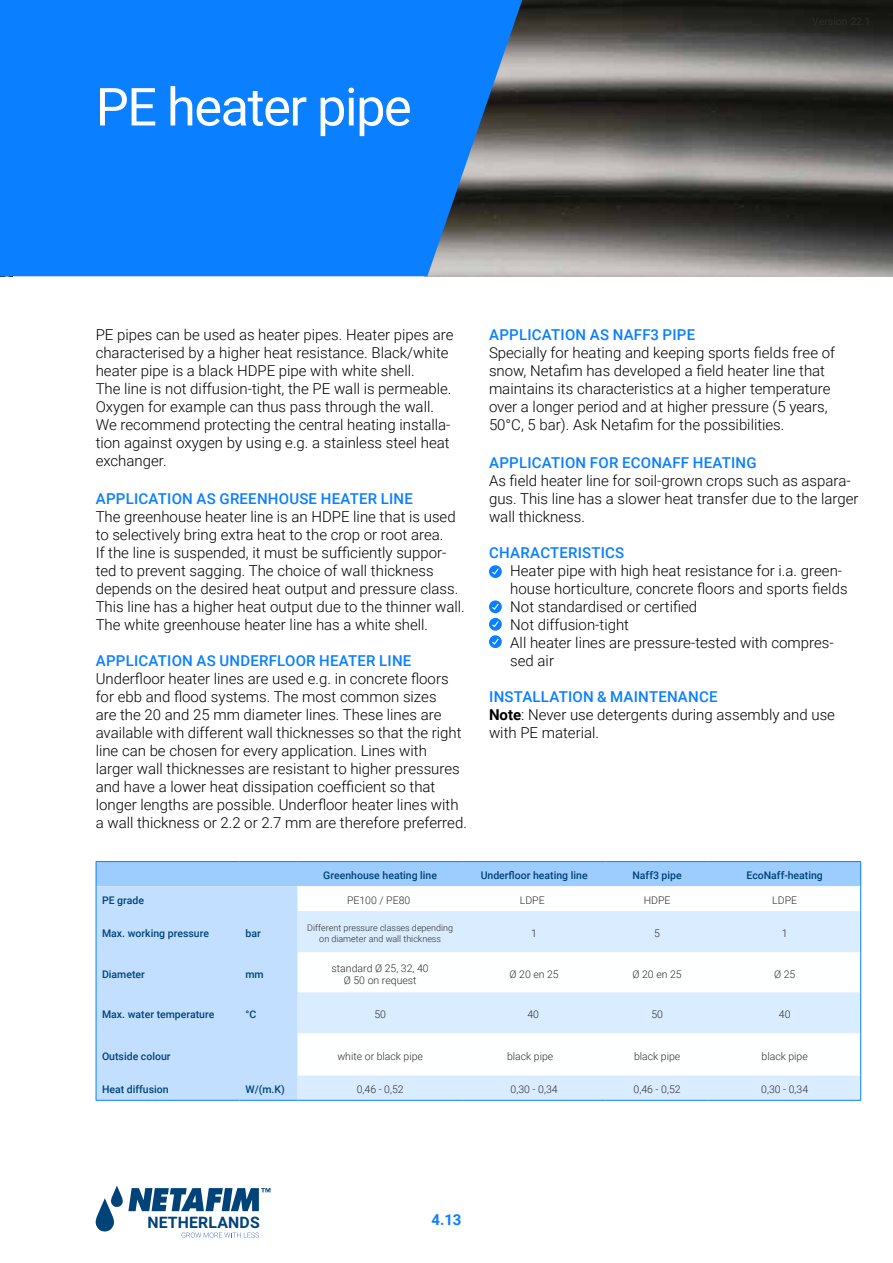
<style>
.page{position:relative;width:893px;height:1263px;background:#fff}
.page>*{position:absolute;margin:0;border:0;box-sizing:border-box;transform-origin:0 0}
.t1{font:52.5px "Roboto";letter-spacing:-.03em;color:#fff}
.t2{font:700 15.9px "Roboto";letter-spacing:.01em;color:#004379}
.t3{font:300 15px/18px "Roboto";color:#000}
.t4{font:500 15px "Roboto";letter-spacing:.015em;color:#0a7fff}
.t5{font:700 15px "Roboto";color:#0a7fff}
.t6{font:500 10.5px "Roboto";color:#004379}
.t7{font:300 10.5px/12.6px "Roboto";color:#2f2c29;text-align:center}
.t8{font:300 9px/10.8px "Roboto";color:#2f2c29;text-align:center}
.s1{font-weight:500;color:#0a7fff}
.s2{font-weight:700}
</style>
<div class="page">
<svg style="left:96px;top:1185px;width:174px;height:53px"></svg>
<img style="left:522px;top:0;width:371px;height:276px">
<svg style="left:0;top:0;width:522px;height:276px;background:#127ef4"></svg>
<svg style="left:96px;top:861px;width:765px;height:239px"></svg>
<hr style="left:96px;top:1100px;width:143px;height:1px;background:#0a7fff">
<hr style="left:239px;top:1100px;width:59px;height:1px;background:#0a7fff">
<hr style="left:298px;top:1100px;width:165px;height:1px;background:#0a7fff">
<hr style="left:463px;top:1100px;width:142px;height:1px;background:#0a7fff">
<hr style="left:605px;top:1100px;width:104px;height:1px;background:#0a7fff">
<hr style="left:709px;top:1100px;width:152px;height:1px;background:#0a7fff">
<svg style="left:489px;top:635px;width:13px;height:13px"></svg>
<svg style="left:491px;top:637px;width:9px;height:8px"></svg>
<svg style="left:489px;top:618px;width:13px;height:13px"></svg>
<svg style="left:491px;top:620px;width:9px;height:8px"></svg>
<svg style="left:489px;top:600px;width:13px;height:13px"></svg>
<svg style="left:491px;top:602px;width:9px;height:9px"></svg>
<svg style="left:489px;top:565px;width:13px;height:13px"></svg>
<svg style="left:491px;top:567px;width:9px;height:8px"></svg>
<h1 class="t1" style="left:65px;top:50px;width:396px">Elektrolasfittingen</h1>
<h1 class="t1" style="left:96px;top:70px;width:318px">PE heater pipe</h1>
<p class="t3" style="left:96px;top:325px;width:359px">PE pipes can be used as heater pipes. Heater pipes are characterised by a higher heat resistance. Black/white heater pipe is a black HDPE pipe with white shell.<br>The line is not diffusion-tight, the PE wall is permeable.<br>Oxygen for example can thus pass through the wall.<br>We recommend protecting the central heating installa&shy;tion against oxygen by using e.g. a stainless steel heat exchanger.</p>
<p class="t4" style="left:96px;top:488px;width:318px">APPLICATION AS GREENHOUSE HEATER LINE</p>
<p class="t3" style="left:96px;top:507px;width:371px">The greenhouse heater line is an HDPE line that is used to selectively bring extra heat to the crop or root area.<br>If the line is suspended, it must be sufficiently suppor&shy;ted to prevent sagging. The choice of wall thickness depends on the desired heat output and pressure class.<br>This line has a higher heat output due to the thinner wall.<br>The white greenhouse heater line has a white shell.</p>
<p class="t4" style="left:96px;top:650px;width:317px">APPLICATION AS UNDERFLOOR HEATER LINE</p>
<p class="t3" style="left:96px;top:669px;width:373px">Underfloor heater lines are used e.g. in concrete floors for ebb and flood systems. The most common sizes<br>are the 20 and 25 mm diameter lines. These lines are available with different wall thicknesses so that the right line can be chosen for every application. Lines with larger wall thicknesses are resistant to higher pressures and have a lower heat dissipation coefficient so that longer lengths are possible. Underfloor heater lines with a wall thickness or 2.2 or 2.7 mm are therefore preferred.</p>
<p class="t4" style="left:489px;top:324px;width:207px">APPLICATION AS NAFF3 PIPE</p>
<p class="t3" style="left:489px;top:343px;width:348px">Specially for heating and keeping sports fields free of snow, Netafim has developed a field heater line that maintains its characteristics at a higher temperature over a longer period and at higher pressure (5 years, 50°C, 5 bar). Ask Netafim for the possibilities.</p>
<p class="t4" style="left:489px;top:452px;width:269px">APPLICATION FOR ECONAFF HEATING</p>
<p class="t3" style="left:489px;top:471px;width:371px">As field heater line for soil-grown crops such as aspara&shy;gus. This line has a slower heat transfer due to the larger wall thickness.</p>
<p class="t4" style="left:489px;top:542px;width:137px">CHARACTERISTICS</p>
<p class="t3" style="left:510px;top:561px;width:339px">Heater pipe with high heat resistance for i.a. green&shy;house horticulture, concrete floors and sports fields Not standardised or certified<br>Not diffusion-tight<br>All heater lines are pressure-tested with compres&shy;sed air</p>
<p class="t3" style="left:489px;top:687px;width:348px"><span class="s1">INSTALLATION &amp; MAINTENANCE<br></span><span class="s2">Note</span>: Never use detergents during assembly and use with PE material.</p>
<p class="t6" style="left:323px;top:868px;width:115px">Greenhouse heating line</p>
<p class="t6" style="left:481px;top:868px;width:108px">Underfloor heating line</p>
<p class="t6" style="left:632px;top:868px;width:51px">Naff3 pipe</p>
<p class="t6" style="left:746px;top:868px;width:78px">EcoNaff-heating</p>
<p class="t6" style="left:102px;top:893px;width:43px">PE grade</p>
<p class="t7" style="left:347px;top:894px;width:65px">PE100 / PE80</p>
<p class="t7" style="left:520px;top:894px;width:26px">LDPE</p>
<p class="t7" style="left:644px;top:894px;width:28px">HDPE</p>
<p class="t7" style="left:772px;top:894px;width:26px">LDPE</p>
<p class="t6" style="left:102px;top:926px;width:108px">Max. working pressure</p>
<p class="t6" style="left:245px;top:926px;width:17px">bar</p>
<p class="t8" style="left:307px;top:922px;width:147px">Different pressure classes depending on diameter and wall thickness</p>
<p class="t7" style="left:531px;top:927px;width:7px">1</p>
<p class="t7" style="left:654px;top:927px;width:7px">5</p>
<p class="t7" style="left:782px;top:927px;width:7px">1</p>
<p class="t6" style="left:102px;top:967px;width:44px">Diameter</p>
<p class="t6" style="left:245px;top:967px;width:20px">mm</p>
<p class="t7" style="left:332px;top:961px;width:99px">standard Ø 25, 32, 40<br>Ø 50 on request</p>
<p class="t7" style="left:509px;top:967px;width:51px">Ø 20 en 25</p>
<p class="t7" style="left:632px;top:967px;width:51px">Ø 20 en 25</p>
<p class="t7" style="left:774px;top:967px;width:23px">Ø 25</p>
<p class="t6" style="left:102px;top:1007px;width:114px">Max. water temperature</p>
<p class="t6" style="left:245px;top:1007px;width:12px">°C</p>
<p class="t7" style="left:374px;top:1008px;width:13px">50</p>
<p class="t7" style="left:527px;top:1008px;width:13px">40</p>
<p class="t7" style="left:651px;top:1008px;width:13px">50</p>
<p class="t7" style="left:779px;top:1008px;width:13px">40</p>
<p class="t6" style="left:102px;top:1049px;width:70px">Outside colour</p>
<p class="t7" style="left:337px;top:1049px;width:87px">white or black pipe</p>
<p class="t7" style="left:507px;top:1049px;width:48px">black pipe</p>
<p class="t7" style="left:634px;top:1049px;width:48px">black pipe</p>
<p class="t7" style="left:762px;top:1049px;width:48px">black pipe</p>
<p class="t6" style="left:102px;top:1082px;width:68px">Heat diffusion</p>
<p class="t6" style="left:245px;top:1082px;width:41px">W/(m.K)</p>
<p class="t7" style="left:357px;top:1083px;width:49px">0,46 - 0,52</p>
<p class="t7" style="left:511px;top:1083px;width:49px">0,30 - 0,34</p>
<p class="t7" style="left:634px;top:1083px;width:49px">0,46 - 0,52</p>
<p class="t7" style="left:761px;top:1083px;width:49px">0,30 - 0,34</p>
<p class="t2" style="left:147px;top:1212px;width:114px">NETHERLANDS</p>
<p class="t5" style="left:431px;top:1209px;width:32px">4.13</p>
</div>
